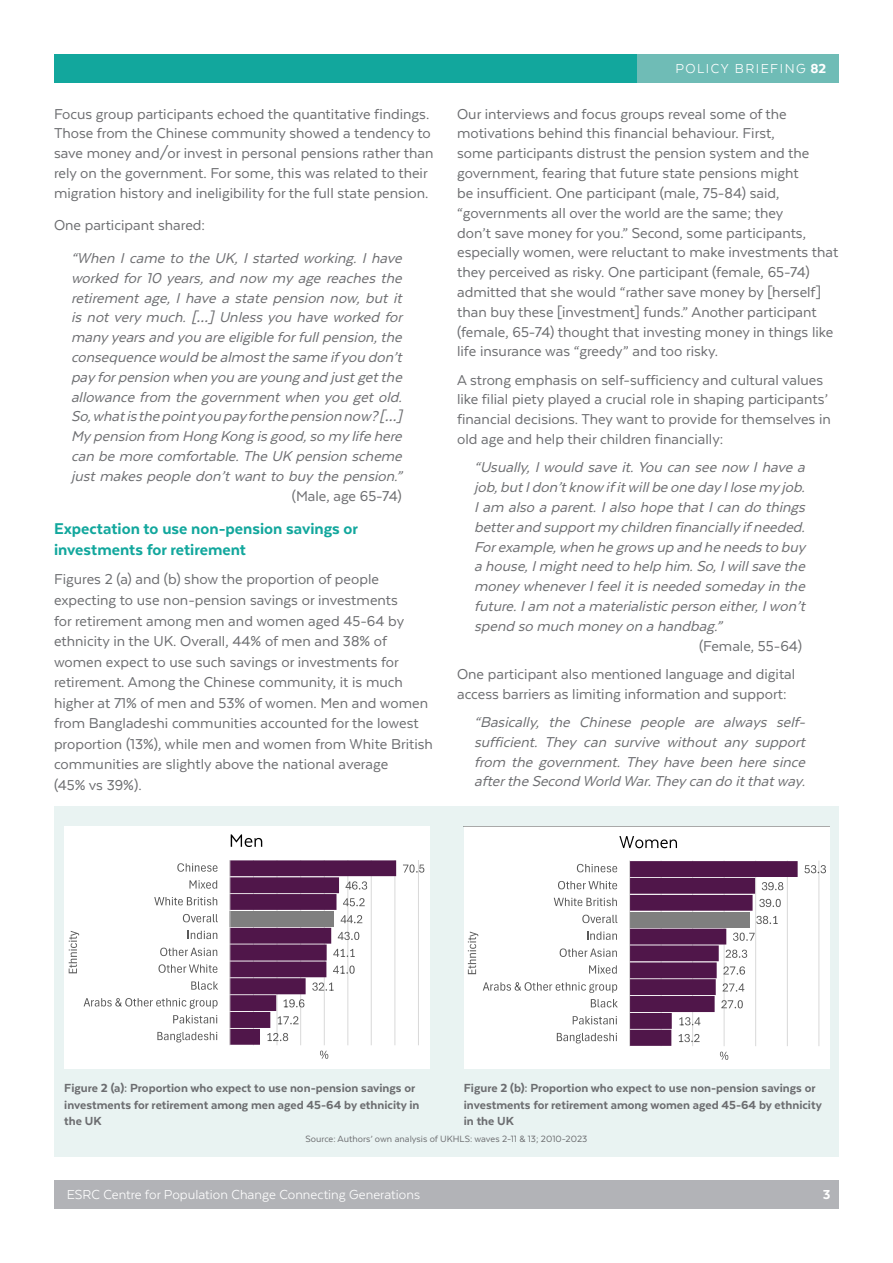
<style>
.page{position:relative;width:893px;height:1263px;background:#fff}
.page>*{position:absolute;margin:0;border:0;box-sizing:border-box;transform-origin:0 0}
.Subheadings{font:800 18px/21px "Texta";color:#12a79d}
.Body_copy{font:16.5px/19.8px "Texta";color:#6c6d70}
.Body_copy-2{font:italic 16.5px/19.8px "Texta";color:#6c6d70;text-align:justify}
.Subheadings-2{font:italic 16.5px/19.8px "Texta";color:#6c6d70;text-align:right}
.Subheadings-3{font:16.5px/19.8px "Texta";color:#6c6d70}
.t1{font:15px "Texta";color:#fff}
.t2{font:15px "Texta";letter-spacing:.1em;color:#fff}
.t3{font:800 15px "Texta";color:#fff}
.Figure_text{font:800 13.5px/16.2px "Texta";color:#6c6d70}
.Figure_text-2{font:10.5px "Texta";color:#6c6d70}
.s1{font-style:normal}
.s2{font-weight:800}
</style>
<div class="page">
<div style="left:54px;top:1180px;width:785px;height:29px;background:#b2b3b7"></div>
<div style="left:54px;top:54px;width:785px;height:29px;background:#12a79d"></div>
<div style="left:637px;top:54px;width:202px;height:29px;background:#6fbcb6"></div>
<div style="left:54px;top:806px;width:785px;height:351px;background:#e9f3f2"></div>
<div style="left:64px;top:826px;width:366px;height:242px;background:#fff"></div>
<img style="left:230px;top:826px;width:45px;height:28px">
<svg style="left:64px;top:854px;width:365px;height:214px;background:#d8ced7"></svg>
<div style="left:464px;top:826px;width:366px;height:243px;background:#fff"></div>
<img style="left:619px;top:828px;width:71px;height:26px">
<svg style="left:464px;top:854px;width:365px;height:215px;background:#d5cad4"></svg>
<p class="Subheadings-3" style="left:54px;top:104px;width:381px">Focus group participants echoed the quantitative findings.<br>Those from the Chinese community showed a tendency to save money and/or invest in personal pensions rather than rely on the government. For some, this was related to their migration history and ineligibility for the full state pension.</p>
<p class="Subheadings-3" style="left:54px;top:215px;width:153px">One participant shared:</p>
<p class="Subheadings-2" style="left:71px;top:248px;width:336px">“When I came to the UK, I started working. I have worked for 10 years, and now my age reaches the retirement age, I have a state pension now, but it is not very much. […] Unless you have worked for manyyearsand you are eligible forfullpension,the consequence would be almostthe same ifyou don’t payforpension when you are young and justgetthe allowance from the governmentwhen you get old.<br>So,whatisthe pointyou payforthe pension now?[…] Mypension from Hong Kong isgood,so mylife here can be more comfortable.The UK pension scheme justmakespeople don’twantto buythe pension.” <span class="s1">(Male, age 65-74)</span></p>
<p class="Subheadings" style="left:54px;top:518px;width:306px">Expectation to use non-pension savings or investments for retirement</p>
<p class="Body_copy" style="left:54px;top:569px;width:381px;line-height:20.5px">Figures 2 (a) and (b) show the proportion of people expecting to use non-pension savings or investments<br>for retirement among men and women aged 45-64 by ethnicity in the UK. Overall, 44% of men and 38% of women expect to use such savings or investments for retirement. Among the Chinese community, it is much higher at 71% of men and 53% of women. Men and women from Bangladeshi communities accounted for the lowest proportion (13%), while men and women from White British communities are slightly above the national average<br>(45% vs 39%).</p>
<p class="t2" style="left:675px;top:61px;width:152px">POLICY BRIEFING <span class="s2">82</span></p>
<p class="Body_copy" style="left:457px;top:104px;width:383px">Our interviews and focus groups reveal some of the motivations behind this financial behaviour. First,<br>some participants distrust the pension system and the government, fearing that future state pensions might<br>be insufficient. One participant (male, 75-84) said, “governments all over the world are the same; they<br>don’t save money for you.” Second, some participants, especially women, were reluctant to make investments that they perceived as risky. One participant (female, 65-74) admitted that she would “rather save money by [herself] than buy these [investment] funds.” Another participant (female, 65-74) thought that investing money in things like life insurance was “greedy” and too risky.</p>
<p class="Body_copy" style="left:457px;top:370px;width:375px">A strong emphasis on self-sufficiency and cultural values like filial piety played a crucial role in shaping participants’ financial decisions. They want to provide for themselves in old age and help their children financially:</p>
<p class="Body_copy-2" style="left:474px;top:457px;width:336px">“Usually, Iwould save it.You can see now I have a</p>
<p class="Body_copy-2" style="left:474px;top:477px;width:336px">job,butIdon’tknow ifitwillbe one dayIlose myjob.</p>
<p class="Body_copy-2" style="left:474px;top:497px;width:336px">Iam also a parent.Ialso hope thatIcan do things</p>
<p class="Body_copy-2" style="left:474px;top:517px;width:336px">betterand supportmychildren financiallyifneeded.</p>
<p class="Body_copy-2" style="left:474px;top:536px;width:337px">Forexample,when he growsup and he needsto buy</p>
<p class="Body_copy-2" style="left:474px;top:556px;width:336px">a house,Imightneed to help him.So,Iwillsave the</p>
<p class="Body_copy-2" style="left:474px;top:576px;width:336px">moneywheneverIfeelitisneeded somedayin the</p>
<p class="Body_copy-2" style="left:474px;top:596px;width:336px">future.Iam nota materialisticperson either,Iwon’t</p>
<p class="Body_copy-2" style="left:474px;top:616px;width:253px">spend so much moneyon a handbag.”</p>
<p class="Body_copy" style="left:699px;top:635px;width:104px">(Female, 55-64)</p>
<p class="Body_copy" style="left:457px;top:664px;width:340px">One participant also mentioned language and digital access barriers as limiting information and support:</p>
<p class="Body_copy-2" style="left:474px;top:712px;width:336px">“Basically, the Chinese people are always self&shy;sufficient. They can survive without any support from the government. They have been here since afterthe Second World War.Theycan do itthatway.</p>
<p class="Figure_text" style="left:464px;top:1080px;width:359px">Figure 2 (b): Proportion who expect to use non-pension savings or investments for retirement among women aged 45-64 by ethnicity in the UK</p>
<p class="Figure_text" style="left:64px;top:1080px;width:357px">Figure 2 (a): Proportion who expect to use non-pension savings or investments for retirement among men aged 45-64 by ethnicity in the UK</p>
<p class="Figure_text-2" style="left:306px;top:1134px;width:283px">Source: Authors’ own analysis of UKHLS: waves 2-11 &amp; 13; 2010-2023</p>
<p class="t1" style="left:67px;top:1187px;width:355px">ESRC Centre for Population Change Connecting Generations</p>
<p class="t3" style="left:823px;top:1187px;width:9px">3</p>
</div>
